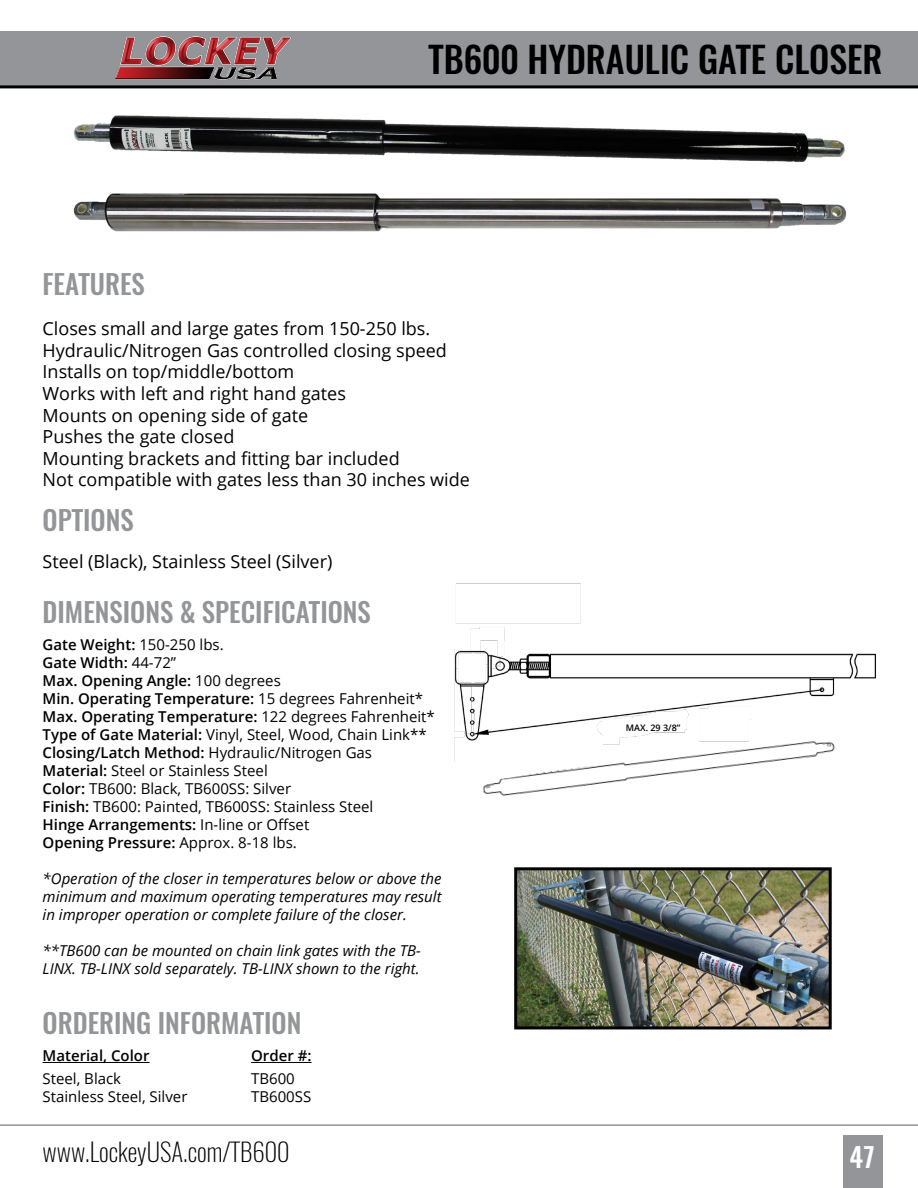
<style>
.page{position:relative;width:918px;height:1188px;background:#fff}
.page>*{position:absolute;margin:0;border:0;box-sizing:border-box;transform-origin:0 0}
.t1{font:500 36px "Oswald";color:#000}
.t2{font:500 27px "Oswald";color:#939598}
.t3{font:500 27px "Oswald";color:#fff}
.t4{font:200 25.2px "Oswald";color:#000}
.t5{font:18px/21.6px "Open Sans";color:#000}
.t6{font:15px/18px "Open Sans";color:#000}
.t7{font:italic 15px/18px "Open Sans";color:#000;text-align:justify}
.t8{font:600 15px "Open Sans";color:#000}
.t9{font:600 9px "Open Sans";color:#000}
.s1{font-weight:600}
</style>
<div class="page">
<hr style="left:0;top:1124px;width:918px;height:2px;background:#939598">
<div style="left:843px;top:1135px;width:39px;height:53px;background:#939598"></div>
<div style="left:0;top:31px;width:918px;height:56px;background:#939598"></div>
<hr style="left:0;top:85px;width:918px;height:3px;background:#000">
<img style="left:114px;top:36px;width:177px;height:44px">
<img style="left:454px;top:583px;width:422px;height:179px">
<hr style="left:251px;top:1062px;width:61px;height:1px;background:#000">
<hr style="left:43px;top:1062px;width:107px;height:1px;background:#000">
<div style="left:626px;top:724px;width:54px;height:7px;background:#fff"></div>
<img style="left:482px;top:731px;width:355px;height:65px">
<img style="left:73px;top:115px;width:772px;height:48px">
<img style="left:73px;top:193px;width:774px;height:39px">
<img style="left:518px;top:871px;width:310px;height:154px">
<div style="left:514px;top:867px;width:318px;height:162px;border:3px solid #000"></div>
<h2 class="t2" style="left:43px;top:265px;width:104px">FEATURES</h2>
<h1 class="t1" style="left:429px;top:34px;width:455px">TB600 HYDRAULIC GATE CLOSER</h1>
<p class="t5" style="left:43px;top:317px;width:429px">Closes small and large gates from 150-250 lbs.<br>Hydraulic/Nitrogen Gas controlled closing speed Installs on top/middle/bottom<br>Works with left and right hand gates<br>Mounts on opening side of gate<br>Pushes the gate closed<br>Mounting brackets and fitting bar included<br>Not compatible with gates less than 30 inches wide</p>
<h2 class="t2" style="left:43px;top:501px;width:93px">OPTIONS</h2>
<p class="t5" style="left:43px;top:550px;width:291px">Steel (Black), Stainless Steel (Silver)</p>
<h2 class="t2" style="left:43px;top:593px;width:330px">DIMENSIONS &amp; SPECIFICATIONS</h2>
<p class="t6" style="left:43px;top:635px;width:394px"><span class="s1">Gate Weight:</span> 150-250 lbs.<br><span class="s1">Gate Width:</span> 44-72”<br><span class="s1">Max. Opening Angle:</span> 100 degrees<br><span class="s1">Min. Operating Temperature:</span> 15 degrees Fahrenheit* <span class="s1">Max. Operating Temperature:</span> 122 degrees Fahrenheit* <span class="s1">Type of Gate Material:</span> Vinyl, Steel, Wood, Chain Link** <span class="s1">Closing/Latch Method:</span> Hydraulic/Nitrogen Gas <span class="s1">Material:</span> Steel or Stainless Steel<br><span class="s1">Color:</span> TB600: Black, TB600SS: Silver<br><span class="s1">Finish:</span> TB600: Painted, TB600SS: Stainless Steel<br><span class="s1">Hinge Arrangements:</span> In-line or Offset<br><span class="s1">Opening Pressure:</span> Approx. 8-18 lbs.</p>
<p class="t7" style="left:43px;top:869px;width:401px">*Operation of the closer in temperatures below or above the minimum and maximum operating temperatures may result in improper operation or complete failure of the closer.</p>
<p class="t7" style="left:43px;top:941px;width:380px">**TB600 can be mounted on chain link gates with the TB-<br>LINX. TB-LINX sold separately. TB-LINX shown to the right.</p>
<h2 class="t2" style="left:43px;top:1005px;width:260px">ORDERING INFORMATION</h2>
<p class="t8" style="left:43px;top:1046px;width:109px">Material, Color</p>
<p class="t8" style="left:251px;top:1046px;width:62px">Order #:</p>
<p class="t6" style="left:43px;top:1069px;width:146px">Steel, Black<br>Stainless Steel, Silver</p>
<p class="t6" style="left:251px;top:1069px;width:62px">TB600<br>TB600SS</p>
<p class="t9" style="left:626px;top:721px;width:56px">MAX. 29 3/8”</p>
<h3 class="t4" style="left:43px;top:1135px;width:249px">www.LockeyUSA.com/TB600</h3>
<h2 class="t3" style="left:849px;top:1138px;width:27px">47</h2>
</div>
